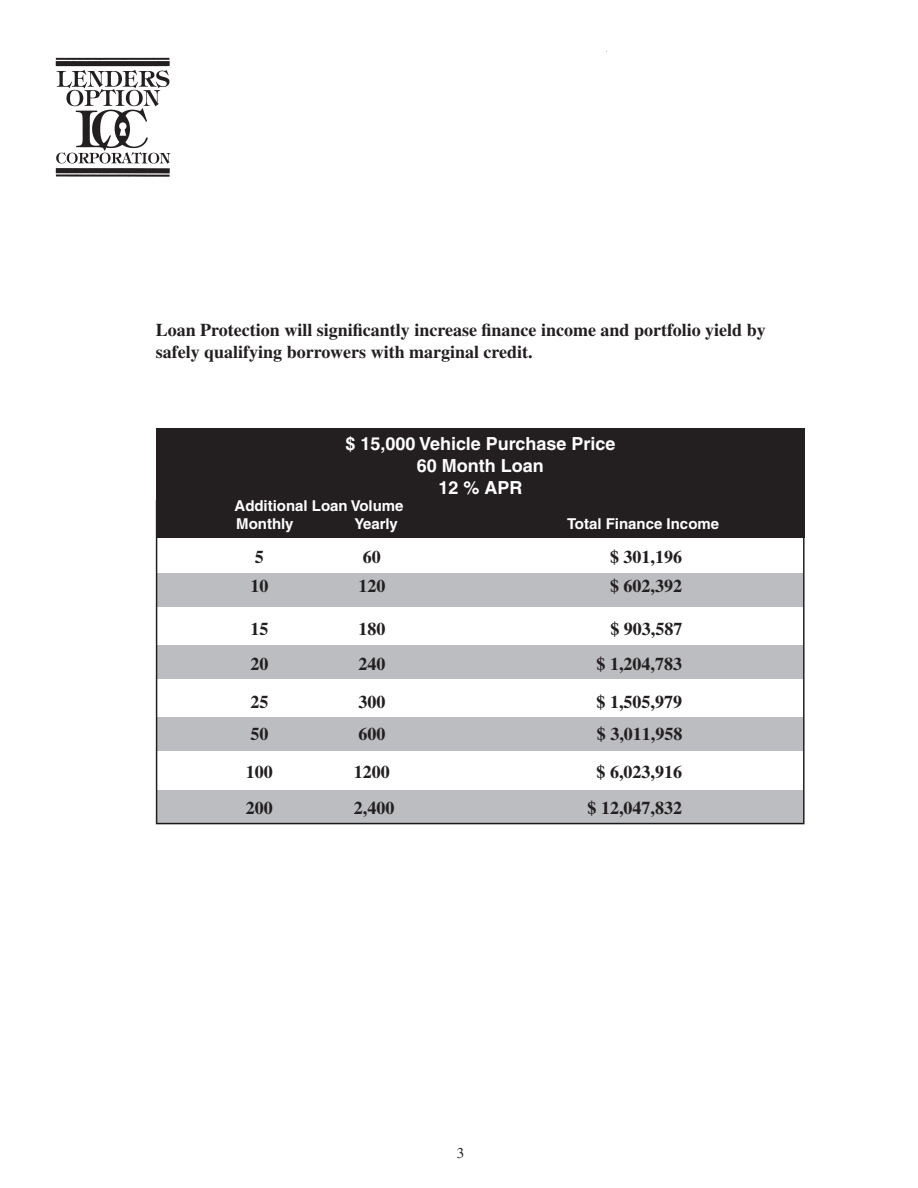
<style>
.page{position:relative;width:918px;height:1188px;background:#fff}
.page>*{position:absolute;margin:0;border:0;box-sizing:border-box;transform-origin:0 0}
.t1{font:700 18px/21.6px "Times";color:#231f20}
.t2{font:700 18px "Helvetica";color:#fff}
.t3{font:700 15px "Helvetica";color:#fff}
.t4{font:15px "Times";color:#231f20}
</style>
<div class="page">
<div style="left:156px;top:428px;width:649px;height:110px;background:#231f20"></div>
<div style="left:157px;top:573px;width:646px;height:33px;background:#bcbdc0"></div>
<div style="left:157px;top:646px;width:646px;height:33px;background:#bcbdc0"></div>
<div style="left:157px;top:718px;width:646px;height:33px;background:#bcbdc0"></div>
<div style="left:157px;top:790px;width:646px;height:34px;background:#bcbdc0"></div>
<img style="left:55px;top:50px;width:552px;height:127px">
<p class="t1" style="left:156px;top:319px;width:611px">Loan Protection will significantly increase finance income and portfolio yield by safely qualifying borrowers with marginal credit.</p>
<p class="t2" style="left:346px;top:433px;width:271px">$ 15,000 Vehicle Purchase Price</p>
<p class="t2" style="left:417px;top:455px;width:129px">60 Month Loan</p>
<p class="t2" style="left:438px;top:476px;width:86px">12 % APR</p>
<p class="t3" style="left:235px;top:497px;width:170px">Additional Loan Volume</p>
<p class="t3" style="left:236px;top:515px;width:59px">Monthly</p>
<p class="t3" style="left:354px;top:515px;width:45px">Yearly</p>
<p class="t3" style="left:567px;top:515px;width:154px">Total Finance Income</p>
<p class="t1" style="left:255px;top:546px;width:10px">5</p>
<p class="t1" style="left:363px;top:546px;width:19px">60</p>
<p class="t1" style="left:610px;top:546px;width:73px">$ 301,196</p>
<p class="t1" style="left:250px;top:575px;width:19px">10</p>
<p class="t1" style="left:358px;top:575px;width:28px">120</p>
<p class="t1" style="left:610px;top:575px;width:73px">$ 602,392</p>
<p class="t1" style="left:250px;top:618px;width:19px">15</p>
<p class="t1" style="left:358px;top:618px;width:28px">180</p>
<p class="t1" style="left:610px;top:618px;width:73px">$ 903,587</p>
<p class="t1" style="left:250px;top:653px;width:19px">20</p>
<p class="t1" style="left:358px;top:653px;width:28px">240</p>
<p class="t1" style="left:597px;top:653px;width:87px">$ 1,204,783</p>
<p class="t1" style="left:250px;top:691px;width:19px">25</p>
<p class="t1" style="left:358px;top:691px;width:28px">300</p>
<p class="t1" style="left:597px;top:691px;width:87px">$ 1,505,979</p>
<p class="t1" style="left:250px;top:723px;width:19px">50</p>
<p class="t1" style="left:358px;top:723px;width:28px">600</p>
<p class="t1" style="left:597px;top:723px;width:87px">$ 3,011,958</p>
<p class="t1" style="left:246px;top:760px;width:28px">100</p>
<p class="t1" style="left:354px;top:760px;width:37px">1200</p>
<p class="t1" style="left:597px;top:760px;width:87px">$ 6,023,916</p>
<p class="t1" style="left:246px;top:797px;width:28px">200</p>
<p class="t1" style="left:354px;top:797px;width:42px">2,400</p>
<p class="t1" style="left:588px;top:797px;width:96px">$ 12,047,832</p>
<p class="t4" style="left:457px;top:1144px;width:9px">3</p>
</div>
